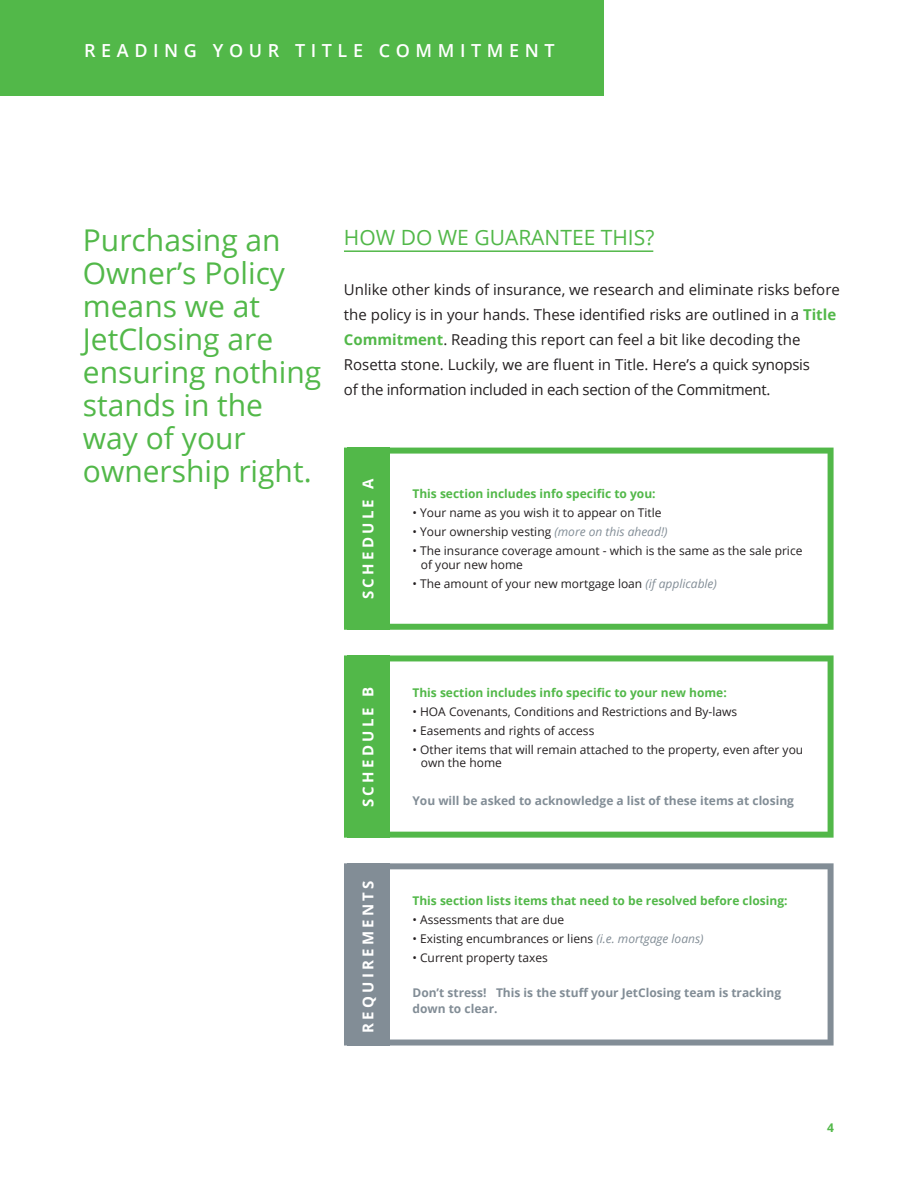
<style>
.page{position:relative;width:918px;height:1188px;background:#fff}
.page>*{position:absolute;margin:0;border:0;box-sizing:border-box;transform-origin:0 0}
.t1{font:30px/33px "Open Sans";color:#52b849}
.t2{font:21px "Open Sans";color:#52b849}
.t3{font:600 18px "Open Sans";letter-spacing:.31em;color:#fff}
.t4{font:15px/25px "Open Sans";color:#231f20}
.t5{font:700 15px "Open Sans";letter-spacing:.22em;color:#fff}
.t6{font:12px/13.5px "Open Sans";color:#231f20}
.t7{font:700 12px "Open Sans";color:#52b849}
.t8{font:700 12px/16px "Open Sans";color:#828d96}
.s1{font-weight:700;color:#52b849}
.s2{font-style:italic;color:#828d96}
</style>
<div class="page">
<div style="left:0;top:0;width:604px;height:96px;background:#52b849"></div>
<hr style="left:344px;top:250px;width:309px;height:2px;background:#52b849">
<svg style="left:344px;top:448px;width:490px;height:182px"></svg>
<div style="left:347px;top:448px;width:43px;height:182px;background:#52b849"></div>
<svg style="left:344px;top:655px;width:490px;height:183px"></svg>
<div style="left:347px;top:655px;width:43px;height:183px;background:#52b849"></div>
<svg style="left:344px;top:863px;width:490px;height:183px"></svg>
<div style="left:347px;top:863px;width:43px;height:183px;background:#828d96"></div>
<h3 class="t3" style="left:84px;top:38px;width:472px">READING YOUR TITLE COMMITMENT</h3>
<h1 class="t1" style="left:83px;top:223px;width:240px">Purchasing an<br>Owner’s Policy means we at<br>JetClosing are ensuring nothing stands in the way of your ownership right.</h1>
<h2 class="t2" style="left:344px;top:223px;width:312px">HOW DO WE GUARANTEE THIS?</h2>
<p class="t4" style="left:344px;top:277px;width:497px">Unlike other kinds of insurance, we research and eliminate risks before the policy is in your hands. These identified risks are outlined in a <span class="s1">Title Commitment</span>. Reading this report can feel a bit like decoding the Rosetta stone. Luckily, we are fluent in Title. Here’s a quick synopsis<br>of the information included in each section of the Commitment.</p>
<p class="t5" style="left:357px;top:599px;width:122px;rotate:-90deg">SCHEDULE A</p>
<p class="t7" style="left:412px;top:485px;width:245px">This section includes info specific to you:</p>
<p class="t6" style="left:412px;top:506px;width:251px">• Your name as you wish it to appear on Title</p>
<p class="t6" style="left:412px;top:525px;width:257px">• Your ownership vesting <span class="s2">(more on this ahead!)</span></p>
<p class="t6" style="left:421px;top:544px;width:383px;text-indent:-8px">• The insurance coverage amount - which is the same as the sale price of your new home</p>
<p class="t6" style="left:412px;top:576px;width:306px">• The amount of your new mortgage loan <span class="s2">(if applicable)</span></p>
<p class="t5" style="left:357px;top:807px;width:122px;rotate:-90deg">SCHEDULE B</p>
<p class="t5" style="left:357px;top:1033px;width:154px;rotate:-90deg">REQUIREMENTS</p>
<p class="t7" style="left:412px;top:684px;width:316px">This section includes info specific to your new home:</p>
<p class="t6" style="left:412px;top:705px;width:326px">• HOA Covenants, Conditions and Restrictions and By-laws</p>
<p class="t6" style="left:412px;top:724px;width:183px">• Easements and rights of access</p>
<p class="t6" style="left:421px;top:743px;width:384px;line-height:13px;text-indent:-8px">• Other items that will remain attached to the property, even after you own the home</p>
<p class="t8" style="left:412px;top:792px;width:383px">You will be asked to acknowledge a list of these items at closing</p>
<p class="t7" style="left:412px;top:892px;width:377px">This section lists items that need to be resolved before closing:</p>
<p class="t6" style="left:412px;top:912px;width:153px">• Assessments that are due</p>
<p class="t6" style="left:412px;top:931px;width:293px">• Existing encumbrances or liens <span class="s2">(i.e. mortgage loans)</span></p>
<p class="t6" style="left:412px;top:950px;width:137px">• Current property taxes</p>
<p class="t8" style="left:412px;top:984px;width:370px">Don’t stress! This is the stuff your JetClosing team is tracking down to clear.</p>
<p class="t7" style="left:827px;top:1119px;width:8px">4</p>
</div>
